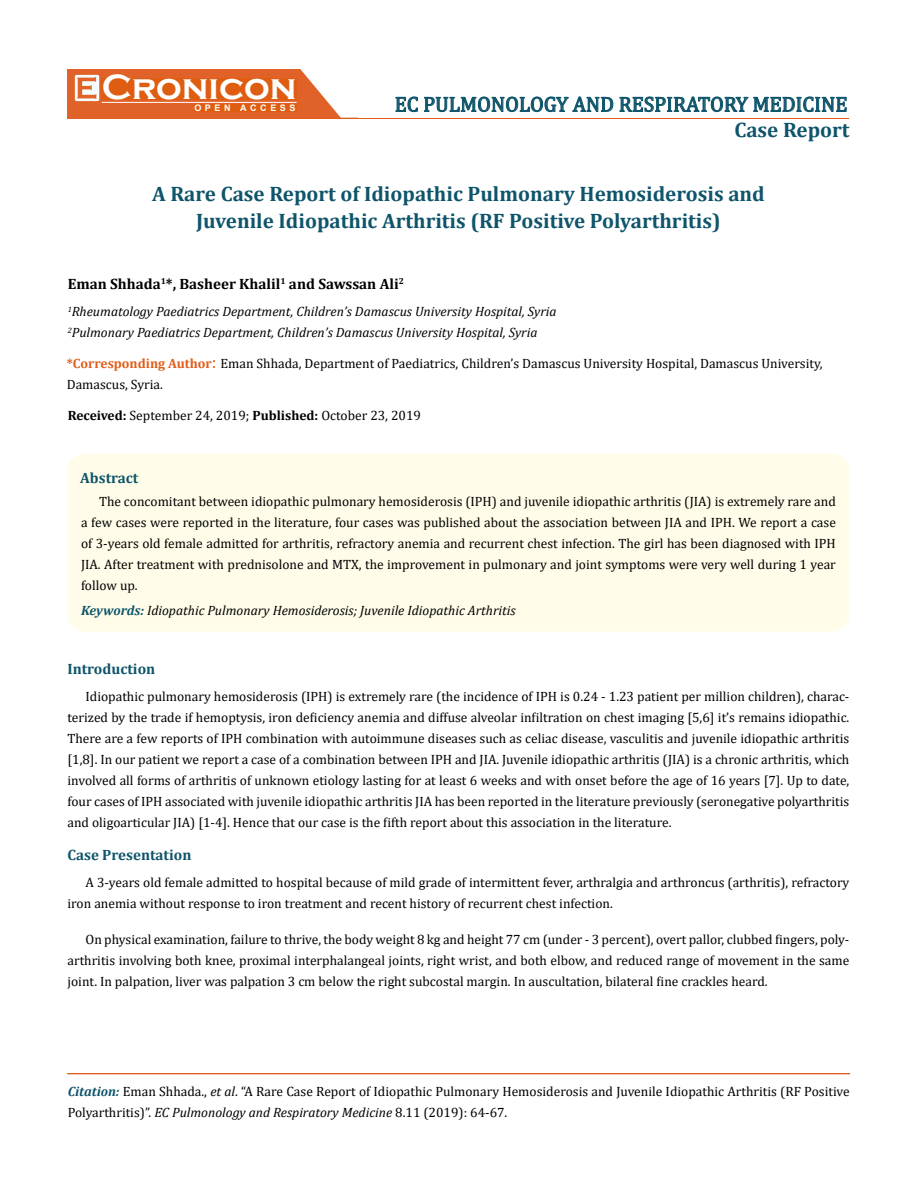
<style>
.page{position:relative;width:917px;height:1188px;background:#fff}
.page>*{position:absolute;margin:0;border:0;box-sizing:border-box;transform-origin:0 0}
.t1{font:700 36px "Copperplate Gothic";color:#fff}
.t2{font:700 21px/27px "Cambria";color:#0e546a;text-align:center}
.t3{font:21px "Cambria";color:#0e546a}
.t4{font:700 15px "Cambria";color:#000}
.t5{font:700 15px "Cambria";color:#0e546a}
.t6{font:13.5px/21px "Cambria";color:#000}
.t7{font:italic 13.5px/21px "Cambria";color:#000}
.t8{font:700 9px "Arial";letter-spacing:.4em;color:#fff}
.s1{font-weight:700;color:#e05d1a}
.s2{font-size:18px;color:#e05d1a}
.s3{font-weight:700}
.s4{font-weight:700;color:#0e546a}
.s5{font-weight:700;font-style:italic;color:#0e546a}
.s6{font-style:italic}
</style>
<div class="page">
<div style="left:67px;top:70px;width:290px;height:49px;background:#e06228"></div>
<img style="left:75px;top:75px;width:24px;height:26px">
<div style="left:102px;top:79px;width:195px;height:21px;background:#df5d11"></div>
<div style="left:194px;top:105px;width:103px;height:7px;background:#df5d11"></div>
<svg style="left:300px;top:69px;width:118px;height:49px"></svg>
<svg style="left:424px;top:97px;width:189px;height:15px"></svg>
<svg style="left:619px;top:97px;width:228px;height:15px"></svg>
<hr style="left:102px;top:102px;width:194px;height:1px;background:#fff">
<hr style="left:279px;top:118px;width:569px;height:1px;background:#e05d1a">
<hr style="left:68px;top:1074px;width:781px;height:1px;background:#e05d1a">
<div style="left:67px;top:1073px;width:782px;height:1px;border:1px solid #e05d1a"></div>
<div style="left:67px;top:454px;width:782px;height:178px;background:#fffde9;border-radius:18px"></div>
<h1 class="t1" style="left:102px;top:68px;width:196px">Cronicon</h1>
<p class="t8" style="left:194px;top:102px;width:103px">OPEN ACCESS</p>
<h2 class="t3" style="left:394px;top:92px;width:454px">EC PULMONOLOGY AND RESPIRATORY MEDICINE</h2>
<h2 class="t2" style="left:734px;top:115px;width:117px">Case Report</h2>
<h2 class="t2" style="left:152px;top:180px;width:614px">A Rare Case Report of Idiopathic Pulmonary Hemosiderosis and<br>Juvenile Idiopathic Arthritis (RF Positive Polyarthritis)</h2>
<p class="t4" style="left:68px;top:274px;width:338px">Eman Shhada<sup>1</sup>*, Basheer Khalil<sup>1</sup> and Sawssan Ali<sup>2</sup></p>
<p class="t7" style="left:68px;top:300px;width:490px"><sup>1</sup>Rheumatology Paediatrics Department, Children’s Damascus University Hospital, Syria<br><sup>2</sup>Pulmonary Paediatrics Department, Children’s Damascus University Hospital, Syria</p>
<p class="t6" style="left:67px;top:352px;width:757px"><span class="s1">*Corresponding Author</span><span class="s2">:</span> Eman Shhada, Department of Paediatrics, Children’s Damascus University Hospital, Damascus University,<br>Damascus, Syria.</p>
<p class="t6" style="left:68px;top:404px;width:355px"><span class="s3">Received:</span> September 24, 2019; <span class="s3">Published:</span> October 23, 2019</p>
<p class="t5" style="left:80px;top:468px;width:60px">Abstract</p>
<p class="t6" style="left:81px;top:491px;width:756px;text-align:justify;text-indent:18px">The concomitant between idiopathic pulmonary hemosiderosis (IPH) and juvenile idiopathic arthritis (JIA) is extremely rare and a few cases were reported in the literature, four cases was published about the association between JIA and IPH. We report a case of 3-years old female admitted for arthritis, refractory anemia and recurrent chest infection. The girl has been diagnosed with IPH JIA. After treatment with prednisolone and MTX, the improvement in pulmonary and joint symptoms were very well during 1 year follow up.</p>
<p class="t7" style="left:81px;top:599px;width:436px"><span class="s4">Keywords:</span> Idiopathic Pulmonary Hemosiderosis; Juvenile Idiopathic Arthritis</p>
<p class="t5" style="left:67px;top:659px;width:89px">Introduction</p>
<p class="t6" style="left:67px;top:686px;width:783px;text-align:justify;text-indent:18px">Idiopathic pulmonary hemosiderosis (IPH) is extremely rare (the incidence of IPH is 0.24 - 1.23 patient per million children), charac&shy;terized by the trade if hemoptysis, iron deficiency anemia and diffuse alveolar infiltration on chest imaging [5,6] it’s remains idiopathic.<br>There are a few reports of IPH combination with autoimmune diseases such as celiac disease, vasculitis and juvenile idiopathic arthritis [1,8]. In our patient we report a case of a combination between IPH and JIA. Juvenile idiopathic arthritis (JIA) is a chronic arthritis, which involved all forms of arthritis of unknown etiology lasting for at least 6 weeks and with onset before the age of 16 years [7]. Up to date, four cases of IPH associated with juvenile idiopathic arthritis JIA has been reported in the literature previously (seronegative polyarthritis and oligoarticular JIA) [1-4]. Hence that our case is the fifth report about this association in the literature.</p>
<p class="t5" style="left:67px;top:845px;width:125px">Case Presentation</p>
<p class="t6" style="left:67px;top:872px;width:783px;text-indent:18px">A 3-years old female admitted to hospital because of mild grade of intermittent fever, arthralgia and arthroncus (arthritis), refractory iron anemia without response to iron treatment and recent history of recurrent chest infection.</p>
<p class="t6" style="left:67px;top:929px;width:783px;text-align:justify;text-indent:18px">On physical examination, failure to thrive, the body weight 8 kg and height 77 cm (under - 3 percent), overt pallor, clubbed fingers, poly&shy;arthritis involving both knee, proximal interphalangeal joints, right wrist, and both elbow, and reduced range of movement in the same joint. In palpation, liver was palpation 3 cm below the right subcostal margin. In auscultation, bilateral fine crackles heard.</p>
<p class="t6" style="left:68px;top:1081px;width:783px"><span class="s5">Citation:</span> Eman Shhada., <span class="s6">et al</span>. “A Rare Case Report of Idiopathic Pulmonary Hemosiderosis and Juvenile Idiopathic Arthritis (RF Positive<br>Polyarthritis)”. <span class="s6">EC Pulmonology and Respiratory Medicine</span> 8.11 (2019): 64-67.</p>
</div>
